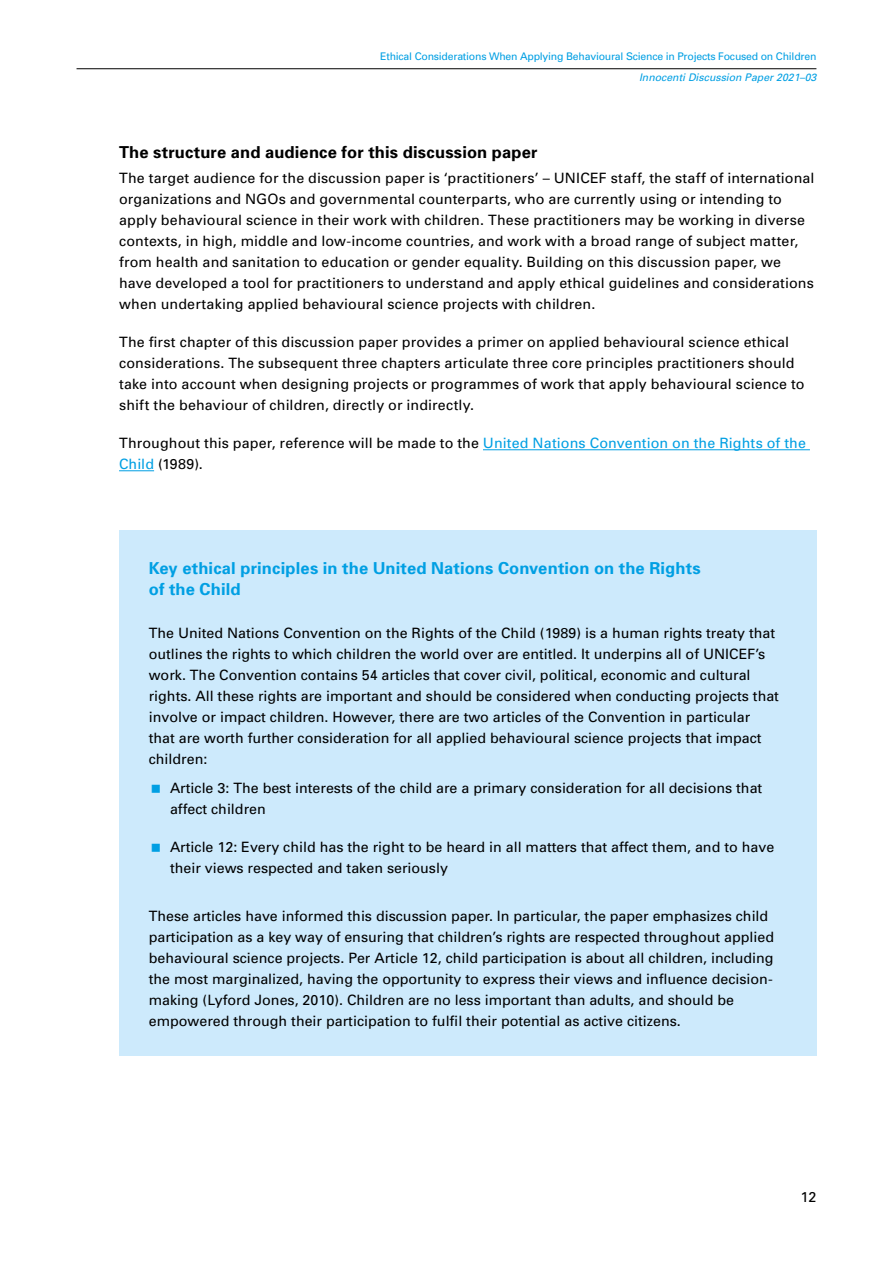
<style>
.page{position:relative;width:893px;height:1263px;background:#fff}
.page>*{position:absolute;margin:0;border:0;box-sizing:border-box;transform-origin:0 0}
.t1{font:700 16.5px/21px "Univers";letter-spacing:.01em;color:#009fe3}
.t2{font:700 16.5px "Univers";letter-spacing:.01em;color:#000}
.t3{font:14.25px/21px "Univers";color:#000}
.t4{font:10.5px "Univers";letter-spacing:-.02em;color:#009fe3}
.t5{font:italic 10.5px "Univers";color:#009fe3}
.s1{color:#009fe3}
</style>
<div class="page">
<hr style="left:77px;top:68px;width:739px;height:1px;background:#000">
<hr style="left:483px;top:449px;width:327px;height:1px;background:#009fe3">
<hr style="left:119px;top:470px;width:35px;height:1px;background:#009fe3">
<div style="left:119px;top:530px;width:697px;height:526px;background:#cdeafc"></div>
<p class="t4" style="left:380px;top:49px;width:438px">Ethical Considerations When Applying Behavioural Science in Projects Focused on Children</p>
<p class="t5" style="left:639px;top:70px;width:179px">Innocenti Discussion Paper 2021–03</p>
<p class="t2" style="left:119px;top:142px;width:420px">The structure and audience for this discussion paper</p>
<p class="t3" style="left:119px;top:168px;width:697px">The target audience for the discussion paper is ‘practitioners’ – UNICEF staff, the staff of international organizations and NGOs and governmental counterparts, who are currently using or intending to apply behavioural science in their work with children. These practitioners may be working in diverse contexts, in high, middle and low-income countries, and work with a broad range of subject matter, from health and sanitation to education or gender equality. Building on this discussion paper, we have developed a tool for practitioners to understand and apply ethical guidelines and considerations when undertaking applied behavioural science projects with children.</p>
<p class="t3" style="left:119px;top:332px;width:687px">The first chapter of this discussion paper provides a primer on applied behavioural science ethical considerations. The subsequent three chapters articulate three core principles practitioners should take into account when designing projects or programmes of work that apply behavioural science to shift the behaviour of children, directly or indirectly.</p>
<p class="t3" style="left:119px;top:433px;width:688px">Throughout this paper, reference will be made to the <span class="s1">United Nations Convention on the Rights of the<br>Child</span> (1989).</p>
<p class="t1" style="left:149px;top:557px;width:553px">Key ethical principles in the United Nations Convention on the Rights of the Child</p>
<p class="t3" style="left:149px;top:622px;width:632px">The United Nations Convention on the Rights of the Child (1989) is a human rights treaty that outlines the rights to which children the world over are entitled. It underpins all of UNICEF’s work. The Convention contains 54 articles that cover civil, political, economic and cultural rights. All these rights are important and should be considered when conducting projects that involve or impact children. However, there are two articles of the Convention in particular that are worth further consideration for all applied behavioural science projects that impact children:</p>
<p class="t3" style="left:170px;top:778px;width:594px">Article 3: The best interests of the child are a primary consideration for all decisions that affect children</p>
<p class="t3" style="left:170px;top:837px;width:606px">Article 12: Every child has the right to be heard in all matters that affect them, and to have their views respected and taken seriously</p>
<p class="t3" style="left:149px;top:905px;width:627px">These articles have informed this discussion paper. In particular, the paper emphasizes child participation as a key way of ensuring that children’s rights are respected throughout applied behavioural science projects. Per Article 12, child participation is about all children, including the most marginalized, having the opportunity to express their views and influence decision&shy;making (Lyford Jones, 2010). Children are no less important than adults, and should be empowered through their participation to fulfil their potential as active citizens.</p>
<p class="t3" style="left:801px;top:1186px;width:17px">12</p>
</div>
